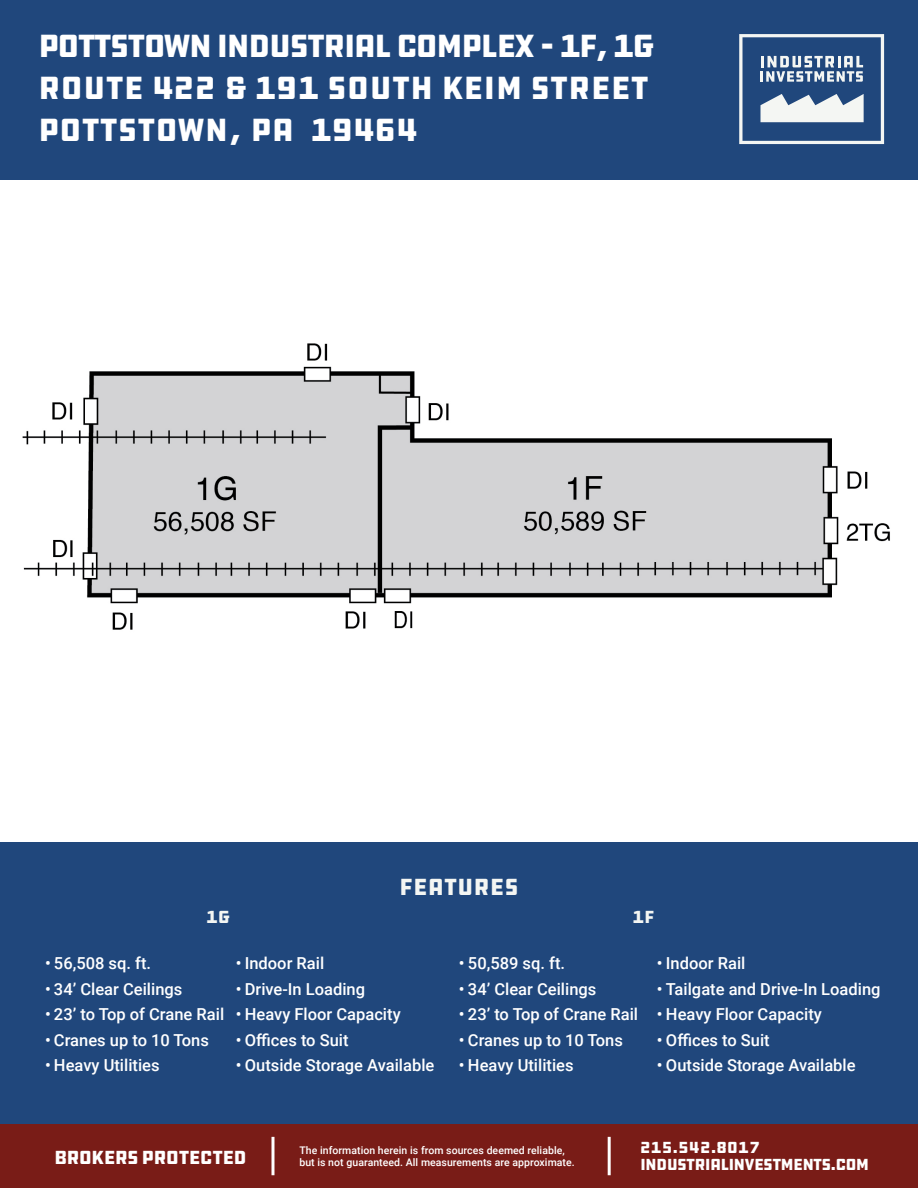
<style>
.page{position:relative;width:918px;height:1188px;background:#fff}
.page>*{position:absolute;margin:0;border:0;box-sizing:border-box;transform-origin:0 0}
.t1{font:33px/42px "DDC Hardware";color:#fff}
.t2{font:24px "DDC Hardware";color:#f4f6f3}
.t3{font:19.5px "DDC Hardware";letter-spacing:-.04em;color:#fff}
.t4{font:18px "DDC Hardware";color:#f4f6f3}
.t5{font:500 16.5px "Roboto";color:#fff}
.t6{font:16.5px/17.1px "DDC Hardware";letter-spacing:-.05em;color:#fff}
.t7{font:500 10.5px/12.6px "Roboto";letter-spacing:.005em;color:#fff}
</style>
<div class="page">
<div style="left:0;top:842px;width:918px;height:283px;background:#20477c"></div>
<div style="left:0;top:1125px;width:918px;height:63px;background:#791c17"></div>
<hr style="left:608px;top:1137px;width:3px;height:38px;background:#fff">
<hr style="left:271px;top:1137px;width:3px;height:38px;background:#fff">
<img style="left:22px;top:343px;width:868px;height:287px">
<div style="left:0;top:0;width:918px;height:180px;background:#20477c"></div>
<svg style="left:739px;top:34px;width:145px;height:110px"></svg>
<h1 class="t1" style="left:38px;top:25px;width:619px">POTTSTOWN INDUSTRIAL COMPLEX – 1F, 1G<br>ROUTE 422 &amp; 191 SOUTH KEIM STREET<br>POTTSTOWN, PA 19464</h1>
<h2 class="t2" style="left:399px;top:872px;width:121px">FEATURES</h2>
<p class="t4" style="left:206px;top:906px;width:26px">1G</p>
<p class="t4" style="left:632px;top:906px;width:24px">1F</p>
<p class="t5" style="left:45px;top:952px;width:108px">• 56,508 sq. ft.</p>
<p class="t5" style="left:45px;top:977px;width:139px">• 34’ Clear Ceilings</p>
<p class="t5" style="left:45px;top:1003px;width:181px">• 23’ to Top of Crane Rail</p>
<p class="t5" style="left:45px;top:1028px;width:166px">• Cranes up to 10 Tons</p>
<p class="t5" style="left:45px;top:1054px;width:116px">• Heavy Utilities</p>
<p class="t5" style="left:236px;top:952px;width:90px">• Indoor Rail</p>
<p class="t5" style="left:236px;top:977px;width:131px">• Drive-In Loading</p>
<p class="t5" style="left:236px;top:1003px;width:166px">• Heavy Floor Capacity</p>
<p class="t5" style="left:236px;top:1028px;width:114px">• Offices to Suit</p>
<p class="t5" style="left:236px;top:1054px;width:200px">• Outside Storage Available</p>
<p class="t5" style="left:459px;top:952px;width:108px">• 50,589 sq. ft.</p>
<p class="t5" style="left:459px;top:977px;width:139px">• 34’ Clear Ceilings</p>
<p class="t5" style="left:459px;top:1003px;width:181px">• 23’ to Top of Crane Rail</p>
<p class="t5" style="left:459px;top:1028px;width:166px">• Cranes up to 10 Tons</p>
<p class="t5" style="left:459px;top:1054px;width:116px">• Heavy Utilities</p>
<p class="t5" style="left:657px;top:952px;width:90px">• Indoor Rail</p>
<p class="t5" style="left:657px;top:977px;width:225px">• Tailgate and Drive-In Loading</p>
<p class="t5" style="left:657px;top:1003px;width:166px">• Heavy Floor Capacity</p>
<p class="t5" style="left:657px;top:1028px;width:114px">• Offices to Suit</p>
<p class="t5" style="left:657px;top:1054px;width:200px">• Outside Storage Available</p>
<p class="t3" style="left:54px;top:1145px;width:194px">BROKERS PROTECTED</p>
<p class="t6" style="left:640px;top:1139px;width:231px">215.542.8017<br>INDUSTRIALINVESTMENTS.COM</p>
<p class="t7" style="left:299px;top:1143px;width:277px">The information herein is from sources deemed reliable, but is not guaranteed. All measurements are approximate.</p>
</div>
